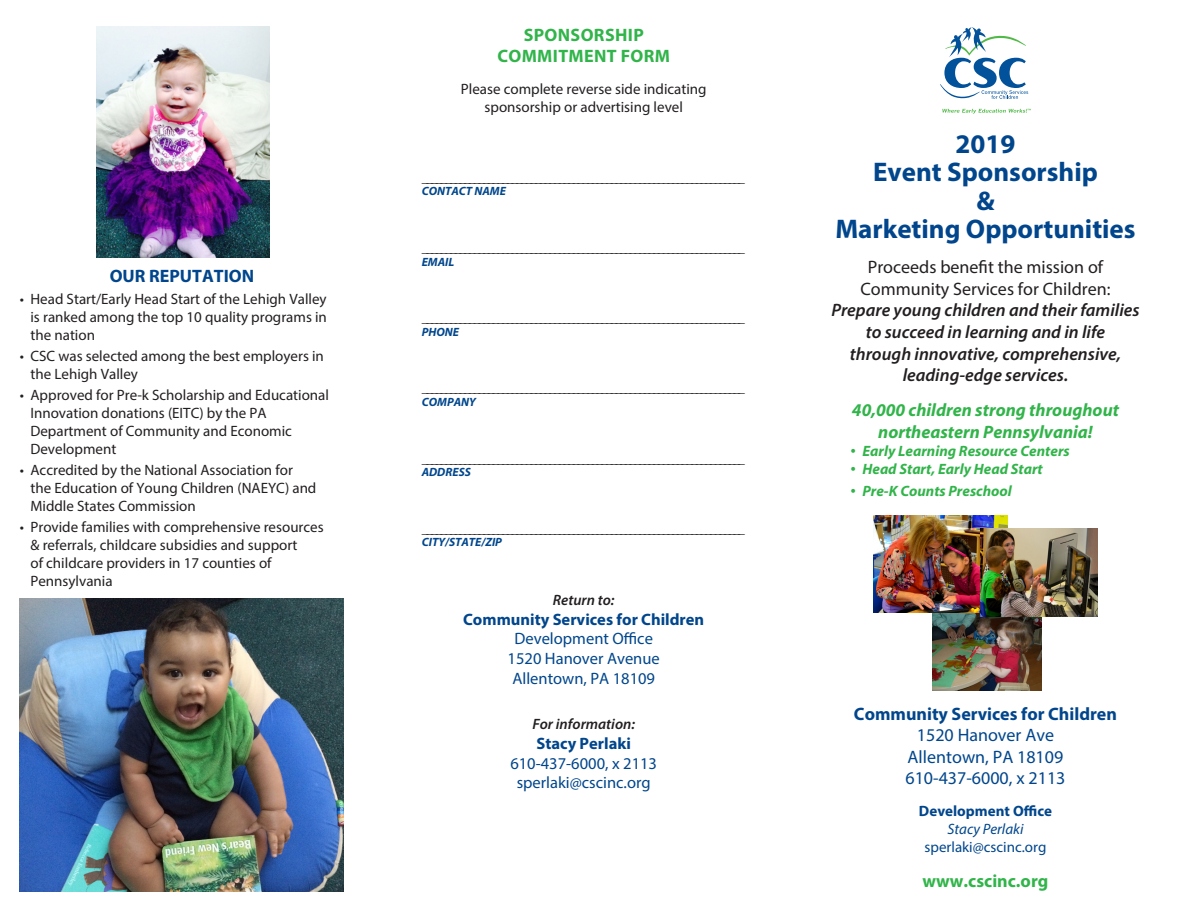
<style>
.page{position:relative;width:1188px;height:918px;background:#fff}
.page>*{position:absolute;margin:0;border:0;box-sizing:border-box;transform-origin:0 0}
.t1{font:700 27px/28.5px "Myriad Pro";color:#01468c;text-align:center}
.t2{font:italic 600 18px/21.6px "Myriad Pro";color:#231f20;text-align:center}
.t3{font:18px/21.6px "Myriad Pro";color:#01468c;text-align:center}
.t4{font:italic 700 18px/21.6px "Myriad";color:#31b44a;text-align:center}
.t5{font:700 18px/21.6px "Myriad Pro";letter-spacing:.02em;color:#31b44a;text-align:center}
.t6{font:700 18px "Myriad Pro";color:#31b44a}
.t7{font:700 18px "Myriad Pro";color:#01468c}
.t8{font:16.5px/19.8px "Myriad Pro";color:#01468c;text-align:center}
.t9{font:15px/18px "Myriad Pro";color:#231f20}
.t10{font:italic 700 15px "Myriad";color:#31b44a}
.t11{font:15px/18px "Myriad Pro";color:#01468c;text-align:center}
.t12{font:italic 600 15px "Myriad Pro";color:#231f20}
.t13{font:700 15px "Myriad Pro";color:#01468c}
.t14{font:13.5px "Myriad Pro";color:#231f20}
.t15{font:italic 700 12px "Myriad";color:#01468c}
.s1{font-weight:700}
.s2{font-weight:400;font-style:normal}
.s3{font-style:italic}
</style>
<div class="page">
<svg style="left:942px;top:109px;width:89px;height:5px"></svg>
<svg style="left:940px;top:27px;width:88px;height:72px"></svg>
<img style="left:932px;top:613px;width:109px;height:77px">
<img style="left:873px;top:516px;width:134px;height:97px">
<img style="left:980px;top:528px;width:118px;height:88px">
<img style="left:20px;top:598px;width:324px;height:293px">
<img style="left:97px;top:27px;width:172px;height:230px">
<p class="t7" style="left:110px;top:264px;width:146px">OUR REPUTATION</p>
<p class="t9" style="left:30px;top:289px;width:298px;text-align:justify;text-indent:-10px">• Head Start/Early Head Start of the Lehigh Valley is ranked among the top 10 quality programs in the nation</p>
<p class="t9" style="left:30px;top:347px;width:295px;text-indent:-10px">• CSC was selected among the best employers in the Lehigh Valley</p>
<p class="t9" style="left:30px;top:386px;width:300px;text-indent:-10px">• Approved for Pre-k Scholarship and Educational Innovation donations (EITC) by the PA Department of Community and Economic Development</p>
<p class="t9" style="left:30px;top:461px;width:287px;text-indent:-10px">• Accredited by the National Association for the Education of Young Children (NAEYC) and<br>Middle States Commission</p>
<p class="t9" style="left:30px;top:518px;width:295px;text-indent:-10px">• Provide families with comprehensive resources &amp; referrals, childcare subsidies and support<br>of childcare providers in 17 counties of Pennsylvania</p>
<p class="t5" style="left:497px;top:23px;width:174px">SPONSORSHIP<br>COMMITMENT FORM</p>
<p class="t9" style="left:461px;top:79px;width:247px;text-align:center">Please complete reverse side indicating sponsorship or advertising level</p>
<p class="t14" style="left:422px;top:169px;width:325px">____________________________________________________________________</p>
<p class="t15" style="left:422px;top:185px;width:86px">CONTACT NAME</p>
<p class="t14" style="left:422px;top:239px;width:325px">____________________________________________________________________</p>
<p class="t15" style="left:422px;top:255px;width:34px">EMAIL</p>
<p class="t14" style="left:422px;top:309px;width:325px">____________________________________________________________________</p>
<p class="t15" style="left:422px;top:325px;width:39px">PHONE</p>
<p class="t14" style="left:422px;top:380px;width:325px">____________________________________________________________________</p>
<p class="t15" style="left:422px;top:396px;width:56px">COMPANY</p>
<p class="t14" style="left:422px;top:450px;width:325px">____________________________________________________________________</p>
<p class="t15" style="left:422px;top:466px;width:51px">ADDRESS</p>
<p class="t14" style="left:422px;top:520px;width:325px">____________________________________________________________________</p>
<p class="t15" style="left:422px;top:536px;width:82px">CITY/STATE/ZIP</p>
<p class="t12" style="left:553px;top:590px;width:63px">Return to:</p>
<p class="t8" style="left:463px;top:609px;width:243px"><span class="s1">Community Services for Children<br></span>Development Office<br>1520 Hanover Avenue<br>Allentown, PA 18109</p>
<p class="t12" style="left:532px;top:714px;width:104px">For information:</p>
<p class="t8" style="left:510px;top:733px;width:148px"><span class="s1">Stacy Perlaki<br></span>610-437-6000, x 2113 sperlaki@cscinc.org</p>
<p class="t1" style="left:835px;top:128px;width:302px">2019<br>Event Sponsorship<br>&amp;<br>Marketing Opportunities</p>
<p class="t2" style="left:831px;top:256px;width:310px"><span class="s2">Proceeds benefit the mission of Community Services for Children:<br></span>Prepare young children and their families to succeed in learning and in life<br>through innovative, comprehensive, leading-edge services.</p>
<p class="t4" style="left:852px;top:400px;width:269px">40,000 children strong throughout northeastern Pennsylvania!</p>
<p class="t10" style="left:850px;top:443px;width:221px">• Early Learning Resource Centers</p>
<p class="t10" style="left:850px;top:461px;width:194px">• Head Start, Early Head Start</p>
<p class="t10" style="left:850px;top:483px;width:163px">• Pre-K Counts Preschool</p>
<p class="t3" style="left:854px;top:703px;width:265px"><span class="s1">Community Services for Children<br></span>1520 Hanover Ave<br>Allentown, PA 18109<br>610-437-6000, x 2113</p>
<p class="t13" style="left:919px;top:801px;width:135px">Development Office</p>
<p class="t11" style="left:925px;top:820px;width:123px"><span class="s3">Stacy Perlaki </span>sperlaki@cscinc.org</p>
<p class="t6" style="left:923px;top:869px;width:127px">www.cscinc.org</p>
</div>
